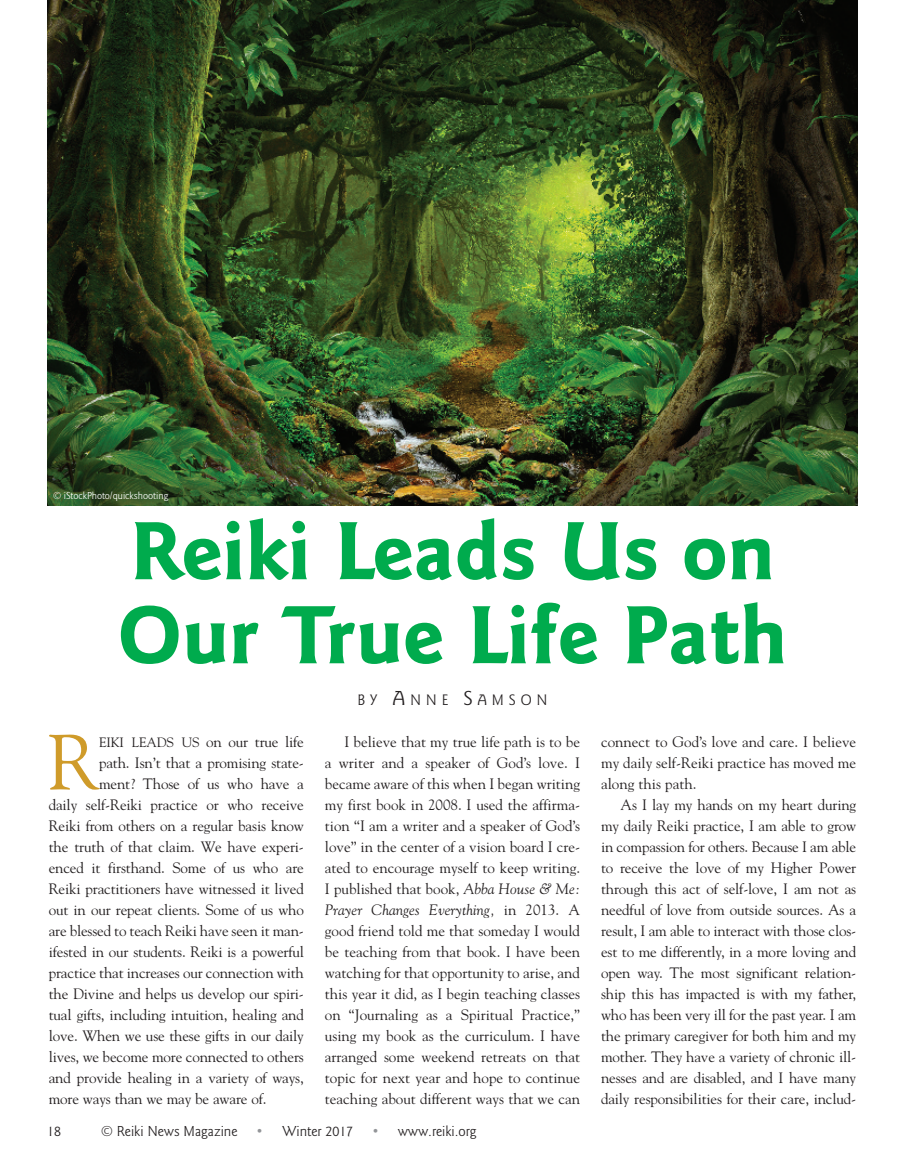
<style>
.page{position:relative;width:905px;height:1175px;background:#fff}
.page>*{position:absolute;margin:0;border:0;box-sizing:border-box;transform-origin:0 0}
.t1{font:700 85.5px/84px "Goudy Sans Pro";color:#00ab4d}
.t2{font:77.7px "Goudy";color:#cf9b2a}
.t3{font:15.75px "Goudy Sans Pro";letter-spacing:.31em;color:#231f20}
.t4{font:15px/21px "Goudy";letter-spacing:-.01em;color:#231f20;text-align:justify}
.t5{font:15px "Goudy Sans Pro";color:#231f20}
.t6{font:10.5px "Goudy Sans Pro";color:#fff}
.s1{font-size:21px}
.s2{font-size:13.5px}
.s3{font-style:italic}
.s4{color:#939598}
</style>
<div class="page">
<img style="left:47px;top:0;width:810px;height:505px">
<p class="t6" style="left:53px;top:492px;width:117px">© iStockPhoto/quickshooting</p>
<h1 class="t1" style="left:118px;top:515px;width:671px">Reiki Leads Us on<br>Our True Life Path</h1>
<p class="t3" style="left:357px;top:694px;width:191px">BY <span class="s1">A</span>NNE <span class="s1">S</span>AMSON</p>
<p class="t4" style="left:601px;top:731px;width:256px">connect to God’s love and care. I believe my daily self-Reiki practice has moved me along this path.</p>
<p class="t4" style="left:601px;top:794px;width:257px;text-indent:20px">As I lay my hands on my heart during my daily Reiki practice, I am able to grow in compassion for others. Because I am able to receive the love of my Higher Power through this act of self-love, I am not as needful of love from outside sources. As a result, I am able to interact with those clos&shy;est to me differently, in a more loving and open way. The most significant relation&shy;ship this has impacted is with my father, who has been very ill for the past year. I am the primary caregiver for both him and my mother. They have a variety of chronic ill&shy;nesses and are disabled, and I have many daily responsibilities for their care, includ-</p>
<h2 class="t2" style="left:48px;top:717px;width:53px">R</h2>
<p class="t4" style="left:99px;top:731px;width:206px"><span class="s2">EIKI LEADS US</span> on our true life</p>
<p class="t4" style="left:325px;top:731px;width:257px;text-indent:20px">I believe that my true life path is to be a writer and a speaker of God’s love. I became aware of this when I began writing my first book in 2008. I used the affirma&shy;tion “I am a writer and a speaker of God’s love” in the center of a vision board I cre&shy;ated to encourage myself to keep writing.<br>I published that book, <span class="s3">Abba House &amp; Me:<br>Prayer Changes Everything,</span> in 2013. A good friend told me that someday I would be teaching from that book. I have been watching for that opportunity to arise, and this year it did, as I begin teaching classes on “Journaling as a Spiritual Practice,” using my book as the curriculum. I have arranged some weekend retreats on that topic for next year and hope to continue teaching about different ways that we can</p>
<p class="t4" style="left:99px;top:752px;width:206px">path. Isn’t that a promising state-</p>
<p class="t4" style="left:99px;top:773px;width:206px">ment? Those of us who have a</p>
<p class="t4" style="left:49px;top:794px;width:257px">daily self-Reiki practice or who receive</p>
<p class="t4" style="left:49px;top:815px;width:256px">Reiki from others on a regular basis know</p>
<p class="t4" style="left:49px;top:836px;width:257px">the truth of that claim. We have experi-</p>
<p class="t4" style="left:49px;top:857px;width:257px">enced it firsthand. Some of us who are</p>
<p class="t4" style="left:49px;top:878px;width:257px">Reiki practitioners have witnessed it lived</p>
<p class="t4" style="left:49px;top:899px;width:257px">out in our repeat clients. Some of us who</p>
<p class="t4" style="left:49px;top:920px;width:257px">are blessed to teach Reiki have seen it man-</p>
<p class="t4" style="left:49px;top:941px;width:257px">ifested in our students. Reiki is a powerful</p>
<p class="t4" style="left:49px;top:962px;width:256px">practice that increases our connection with</p>
<p class="t4" style="left:49px;top:983px;width:257px">the Divine and helps us develop our spiri-</p>
<p class="t4" style="left:49px;top:1004px;width:256px">tual gifts, including intuition, healing and</p>
<p class="t4" style="left:49px;top:1025px;width:257px">love. When we use these gifts in our daily</p>
<p class="t4" style="left:49px;top:1046px;width:257px">lives, we become more connected to others</p>
<p class="t4" style="left:49px;top:1067px;width:257px">and provide healing in a variety of ways,</p>
<p class="t4" style="left:49px;top:1088px;width:219px">more ways than we may be aware of.</p>
<p class="t5" style="left:47px;top:1125px;width:15px">18</p>
<p class="t5" style="left:101px;top:1125px;width:163px">© Reiki News Magazine <span class="s4">•</span></p>
<p class="t5" style="left:282px;top:1125px;width:73px">Winter 2017</p>
<p class="t5" style="left:372px;top:1125px;width:106px"><span class="s4">•</span> www.reiki.org</p>
</div>
